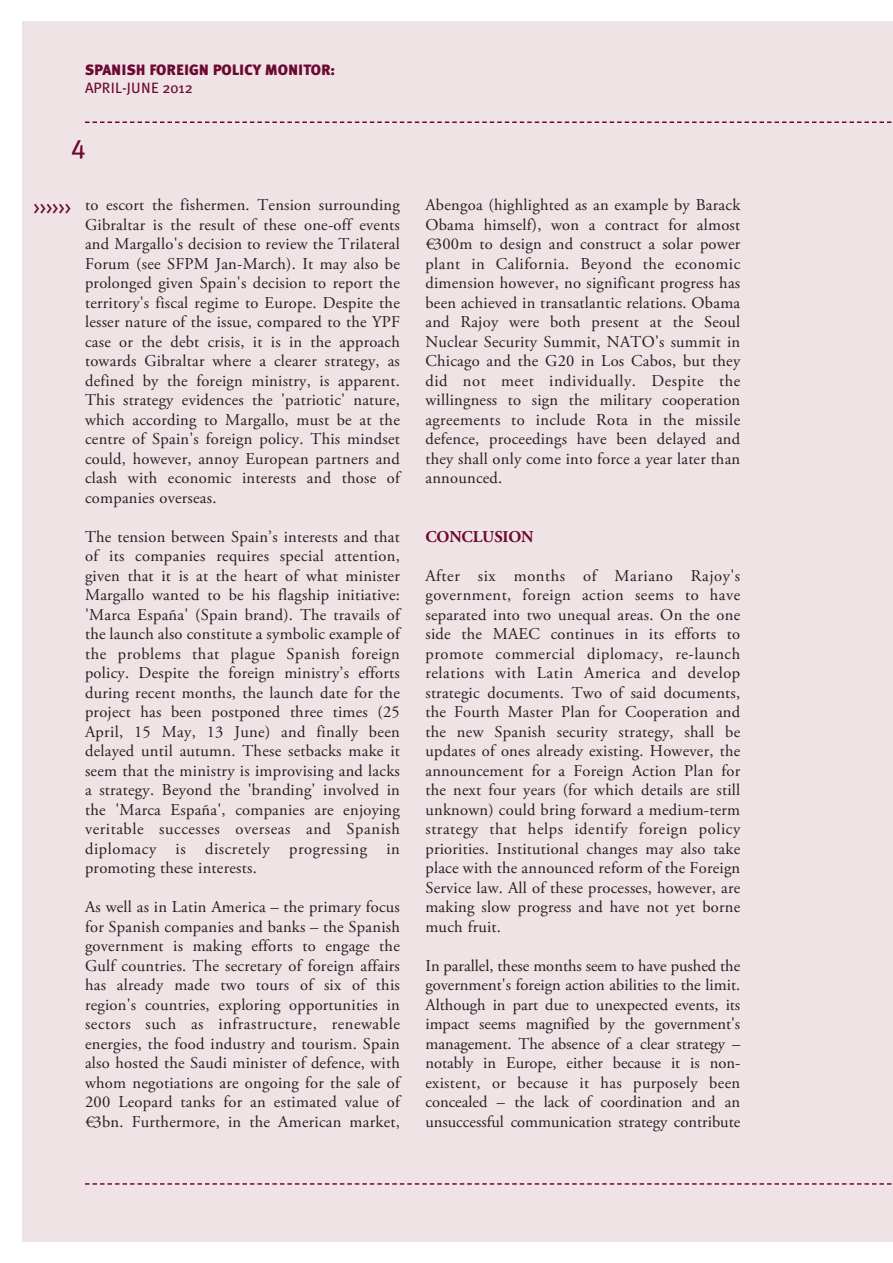
<style>
.page{position:relative;width:893px;height:1263px;background:#fff}
.page>*{position:absolute;margin:0;border:0;box-sizing:border-box;transform-origin:0 0}
.t1{font:27px "Meta Plus Book Caps";color:#6c0932}
.t2{font:18px "Meta Plus Book Caps";color:#6c0932}
.t3{font:16.5px/19.5px "Adobe Garamond Pro";letter-spacing:.015em;color:#231f20;text-align:justify}
.t4{font:700 16.5px "Adobe Garamond Pro";letter-spacing:-.01em;color:#6c0932}
.t5{font:900 15px "Meta Plus";color:#6c0932}
.t6{font:15px "Meta Plus";letter-spacing:.005em;color:#6c0932}
</style>
<div class="page">
<div style="left:22px;top:22px;width:871px;height:1220px;background:#efe3e5"></div>
<svg style="left:85px;top:121px;width:807px;height:2px"></svg>
<svg style="left:85px;top:1183px;width:807px;height:2px"></svg>
<p class="t5" style="left:85px;top:61px;width:252px">SPANISH FOREIGN POLICY MONITOR:</p>
<p class="t6" style="left:85px;top:79px;width:109px">APRIL-JUNE 2012</p>
<h1 class="t1" style="left:71px;top:133px;width:16px">4</h1>
<p class="t2" style="left:34px;top:197px;width:39px">&gt;&gt;&gt;&gt;&gt;&gt;</p>
<p class="t3" style="left:85px;top:196px;width:316px">to escort the fishermen. Tension surrounding Gibraltar is the result of these one-off events and Margallo's decision to review the Trilateral Forum (see SFPM Jan-March). It may also be prolonged given Spain's decision to report the territory's fiscal regime to Europe. Despite the lesser nature of the issue, compared to the YPF case or the debt crisis, it is in the approach towards Gibraltar where a clearer strategy, as defined by the foreign ministry, is apparent.<br>This strategy evidences the 'patriotic' nature, which according to Margallo, must be at the centre of Spain's foreign policy. This mindset could, however, annoy European partners and clash with economic interests and those of companies overseas.</p>
<p class="t3" style="left:85px;top:528px;width:316px">The tension between Spain’s interests and that of its companies requires special attention, given that it is at the heart of what minister Margallo wanted to be his flagship initiative: 'Marca España' (Spain brand). The travails of the launch also constitute a symbolic example of the problems that plague Spanish foreign policy. Despite the foreign ministry’s efforts during recent months, the launch date for the project has been postponed three times (25<br>April, 15 May, 13 June) and finally been delayed until autumn. These setbacks make it seem that the ministry is improvising and lacks a strategy. Beyond the 'branding' involved in the 'Marca España', companies are enjoying veritable successes overseas and Spanish diplomacy is discretely progressing in promoting these interests.</p>
<p class="t3" style="left:85px;top:898px;width:316px">As well as in Latin America – the primary focus for Spanish companies and banks – the Spanish government is making efforts to engage the Gulf countries. The secretary of foreign affairs has already made two tours of six of this region's countries, exploring opportunities in sectors such as infrastructure, renewable energies, the food industry and tourism. Spain also hosted the Saudi minister of defence, with whom negotiations are ongoing for the sale of 200 Leopard tanks for an estimated value of €3bn. Furthermore, in the American market,</p>
<p class="t3" style="left:425px;top:196px;width:316px">Abengoa (highlighted as an example by Barack Obama himself), won a contract for almost €300m to design and construct a solar power plant in California. Beyond the economic dimension however, no significant progress has been achieved in transatlantic relations. Obama and Rajoy were both present at the Seoul Nuclear Security Summit, NATO's summit in Chicago and the G20 in Los Cabos, but they did not meet individually. Despite the willingness to sign the military cooperation agreements to include Rota in the missile defence, proceedings have been delayed and they shall only come into force a year later than announced.</p>
<p class="t4" style="left:425px;top:530px;width:110px">CONCLUSION</p>
<p class="t3" style="left:425px;top:567px;width:316px">After six months of Mariano Rajoy's government, foreign action seems to have separated into two unequal areas. On the one side the MAEC continues in its efforts to promote commercial diplomacy, re-launch relations with Latin America and develop strategic documents. Two of said documents, the Fourth Master Plan for Cooperation and the new Spanish security strategy, shall be updates of ones already existing. However, the announcement for a Foreign Action Plan for the next four years (for which details are still unknown) could bring forward a medium-term strategy that helps identify foreign policy priorities. Institutional changes may also take place with the announced reform of the Foreign Service law. All of these processes, however, are making slow progress and have not yet borne much fruit.</p>
<p class="t3" style="left:425px;top:957px;width:316px">In parallel, these months seem to have pushed the government's foreign action abilities to the limit.<br>Although in part due to unexpected events, its impact seems magnified by the government's management. The absence of a clear strategy – notably in Europe, either because it is non&shy;existent, or because it has purposely been concealed – the lack of coordination and an unsuccessful communication strategy contribute</p>
</div>
